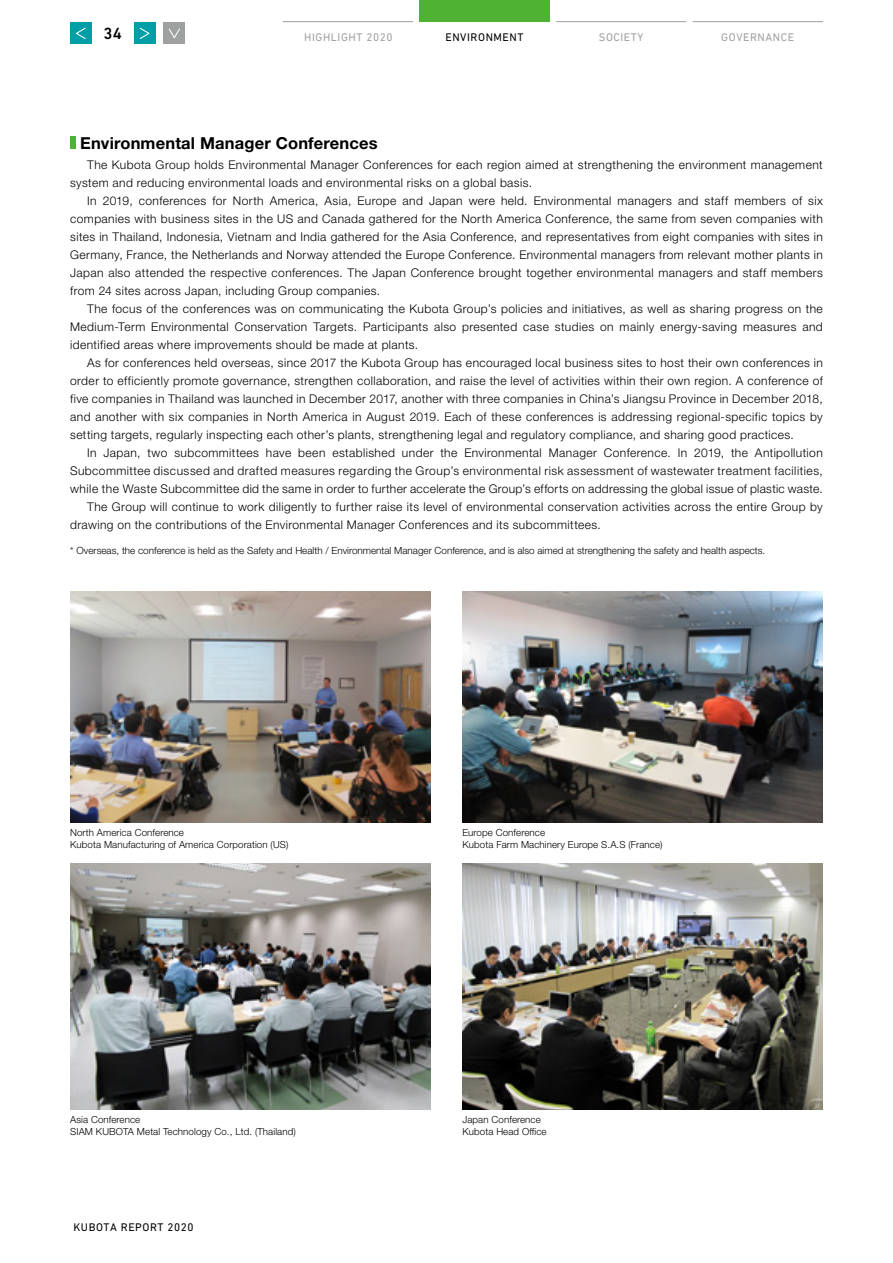
<style>
.page{position:relative;width:893px;height:1263px;background:#fff}
.page>*{position:absolute;margin:0;border:0;box-sizing:border-box;transform-origin:0 0}
.t1{font:700 16.5px "Helvetica Neue LT Std";letter-spacing:.01em;color:#000}
.t2{font:500 16.5px "DIN Next LT Pro";color:#000}
.t3{font:300 12px/18px "Helvetica Neue LT Std";letter-spacing:.035em;color:#000;text-align:justify}
.t4{font:11.25px "DIN Next LT Pro";letter-spacing:.05em;color:#9fa0a0}
.t5{font:11.25px "DIN Next LT Pro";letter-spacing:.05em;color:#000}
.t6{font:300 9.9px "Helvetica Neue LT Std";color:#000}
.t7{font:300 9.75px/12px "Helvetica Neue LT Std";letter-spacing:.01em;color:#000}
</style>
<div class="page">
<div style="left:70px;top:136px;width:5px;height:13px;background:#4fb233"></div>
<img style="left:70px;top:591px;width:361px;height:232px">
<img style="left:462px;top:863px;width:361px;height:247px">
<img style="left:70px;top:863px;width:361px;height:247px">
<img style="left:462px;top:591px;width:361px;height:232px">
<hr style="left:693px;top:21px;width:130px;height:1px;background:#9fa0a0">
<hr style="left:556px;top:21px;width:130px;height:1px;background:#9fa0a0">
<hr style="left:283px;top:21px;width:130px;height:1px;background:#9fa0a0">
<div style="left:70px;top:23px;width:21px;height:21px;background:#009fa8"></div>
<svg style="left:76px;top:27px;width:10px;height:12px"></svg>
<div style="left:134px;top:23px;width:21px;height:21px;background:#009fa8"></div>
<svg style="left:139px;top:27px;width:11px;height:12px"></svg>
<div style="left:164px;top:23px;width:21px;height:21px;background:#9fa0a0"></div>
<svg style="left:168px;top:28px;width:12px;height:10px"></svg>
<div style="left:419px;top:0;width:131px;height:22px;background:#4fb233"></div>
<h1 class="t2" style="left:103px;top:24px;width:20px">34</h1>
<p class="t4" style="left:304px;top:30px;width:90px">HIGHLIGHT 2020</p>
<p class="t5" style="left:445px;top:30px;width:80px">ENVIRONMENT</p>
<p class="t4" style="left:599px;top:30px;width:46px">SOCIETY</p>
<p class="t4" style="left:721px;top:30px;width:74px">GOVERNANCE</p>
<h1 class="t1" style="left:80px;top:132px;width:299px">Environmental Manager Conferences</h1>
<p class="t3" style="left:70px;top:155px;width:754px;text-indent:17px">The Kubota Group holds Environmental Manager Conferences for each region aimed at strengthening the environment management system and reducing environmental loads and environmental risks on a global basis.</p>
<p class="t3" style="left:70px;top:191px;width:754px;text-indent:17px">In 2019, conferences for North America, Asia, Europe and Japan were held. Environmental managers and staff members of six companies with business sites in the US and Canada gathered for the North America Conference, the same from seven companies with sites in Thailand, Indonesia, Vietnam and India gathered for the Asia Conference, and representatives from eight companies with sites in Germany, France, the Netherlands and Norway attended the Europe Conference. Environmental managers from relevant mother plants in Japan also attended the respective conferences. The Japan Conference brought together environmental managers and staff members from 24 sites across Japan, including Group companies.</p>
<p class="t3" style="left:70px;top:299px;width:754px;text-indent:17px">The focus of the conferences was on communicating the Kubota Group’s policies and initiatives, as well as sharing progress on the Medium-Term Environmental Conservation Targets. Participants also presented case studies on mainly energy-saving measures and identified areas where improvements should be made at plants.</p>
<p class="t3" style="left:70px;top:353px;width:754px;text-indent:17px">As for conferences held overseas, since 2017 the Kubota Group has encouraged local business sites to host their own conferences in order to efficiently promote governance, strengthen collaboration, and raise the level of activities within their own region. A conference of five companies in Thailand was launched in December 2017, another with three companies in China’s Jiangsu Province in December 2018, and another with six companies in North America in August 2019. Each of these conferences is addressing regional-specific topics by setting targets, regularly inspecting each other’s plants, strengthening legal and regulatory compliance, and sharing good practices.</p>
<p class="t3" style="left:87px;top:443px;width:737px">In Japan, two subcommittees have been established under the Environmental Manager Conference. In 2019, the Antipollution</p>
<p class="t3" style="left:70px;top:461px;width:754px">Subcommittee discussed and drafted measures regarding the Group’s environmental risk assessment of wastewater treatment facilities,</p>
<p class="t3" style="left:70px;top:479px;width:754px">while the Waste Subcommittee did the same in order to further accelerate the Group’s efforts on addressing the global issue of plastic waste.</p>
<p class="t3" style="left:87px;top:497px;width:737px">The Group will continue to work diligently to further raise its level of environmental conservation activities across the entire Group by</p>
<p class="t3" style="left:70px;top:515px;width:532px">drawing on the contributions of the Environmental Manager Conferences and its subcommittees.</p>
<p class="t6" style="left:70px;top:544px;width:697px">* Overseas, the conference is held as the Safety and Health / Environmental Manager Conference, and is also aimed at strengthening the safety and health aspects.</p>
<p class="t7" style="left:70px;top:826px;width:220px">North America Conference<br>Kubota Manufacturing of America Corporation (US)</p>
<p class="t7" style="left:70px;top:1113px;width:227px">Asia Conference<br>SIAM KUBOTA Metal Technology Co., Ltd. (Thailand)</p>
<p class="t5" style="left:73px;top:1221px;width:121px">KUBOTA REPORT 2020</p>
<p class="t7" style="left:462px;top:826px;width:202px">Europe Conference<br>Kubota Farm Machinery Europe S.A.S (France)</p>
<p class="t7" style="left:462px;top:1113px;width:86px">Japan Conference<br>Kubota Head Office</p>
</div>
